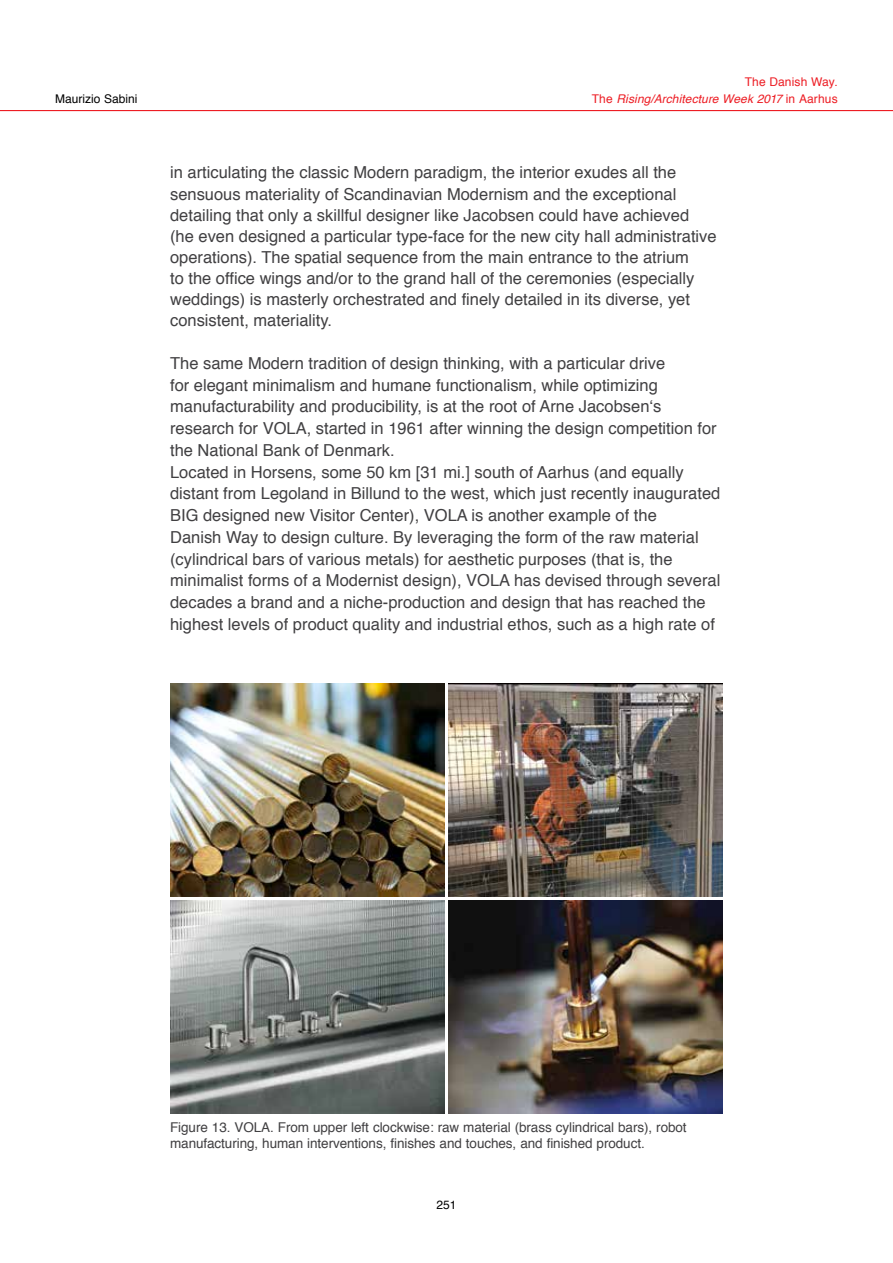
<style>
.page{position:relative;width:893px;height:1263px;background:#fff}
.page>*{position:absolute;margin:0;border:0;box-sizing:border-box;transform-origin:0 0}
.t1{font:16.5px/21.8px "Helvetica";color:#414042}
.t2{font:13.5px/16.5px "Helvetica";letter-spacing:-.005em;color:#414042}
.t3{font:italic 12px/17.2px "Helvetica";letter-spacing:.01em;color:#ed1d24;text-align:right}
.t4{font:12px "Helvetica";color:#000}
.s1{font-style:normal}
</style>
<div class="page">
<hr style="left:0;top:110px;width:893px;height:1px;background:#ed1d24">
<img style="left:170px;top:684px;width:274px;height:212px">
<img style="left:449px;top:901px;width:274px;height:212px">
<img style="left:449px;top:684px;width:274px;height:212px">
<img style="left:170px;top:901px;width:274px;height:212px">
<p class="t4" style="left:55px;top:90px;width:84px">Maurizio Sabini</p>
<p class="t3" style="left:592px;top:74px;width:247px"><span class="s1">The Danish Way.<br>The</span> Rising/Architecture Week 2017 <span class="s1">in Aarhus</span></p>
<p class="t1" style="left:170px;top:162px;width:548px;line-height:21.1px">in articulating the classic Modern paradigm, the interior exudes all the sensuous materiality of Scandinavian Modernism and the exceptional detailing that only a skillful designer like Jacobsen could have achieved (he even designed a particular type-face for the new city hall administrative operations). The spatial sequence from the main entrance to the atrium<br>to the office wings and/or to the grand hall of the ceremonies (especially weddings) is masterly orchestrated and finely detailed in its diverse, yet consistent, materiality.</p>
<p class="t1" style="left:170px;top:353px;width:552px">The same Modern tradition of design thinking, with a particular drive<br>for elegant minimalism and humane functionalism, while optimizing manufacturability and producibility, is at the root of Arne Jacobsen‘s research for VOLA, started in 1961 after winning the design competition for the National Bank of Denmark.<br>Located in Horsens, some 50 km [31 mi.] south of Aarhus (and equally distant from Legoland in Billund to the west, which just recently inaugurated BIG designed new Visitor Center), VOLA is another example of the<br>Danish Way to design culture. By leveraging the form of the raw material (cylindrical bars of various metals) for aesthetic purposes (that is, the minimalist forms of a Modernist design), VOLA has devised through several decades a brand and a niche-production and design that has reached the highest levels of product quality and industrial ethos, such as a high rate of</p>
<p class="t2" style="left:170px;top:1119px;width:518px">Figure 13. VOLA. From upper left clockwise: raw material (brass cylindrical bars), robot manufacturing, human interventions, finishes and touches, and finished product.</p>
<p class="t4" style="left:436px;top:1195px;width:22px">251</p>
</div>
